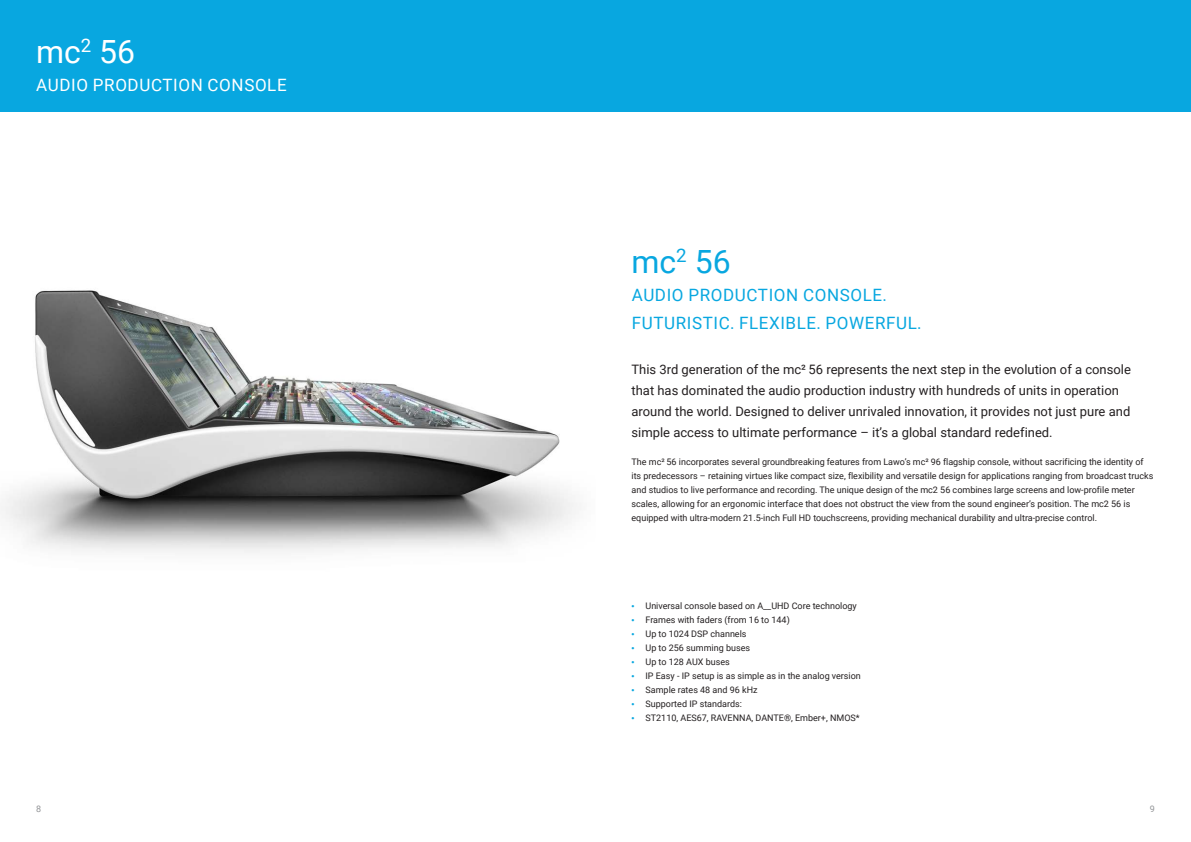
<style>
.page{position:relative;width:1191px;height:842px;background:#fff}
.page>*{position:absolute;margin:0;border:0;box-sizing:border-box;transform-origin:0 0}
._32_35_Light{font:32px "Roboto";color:#08a7e0}
.t1{font:32px "Roboto";color:#fff}
._17_28_Light_SC{font:17px/28px "Roboto";letter-spacing:.035em;color:#08a7e0}
._17_28_Light_SC-2{font:17px "Roboto";letter-spacing:.035em;color:#fff}
.Text_13_21{font:13px/21px "Roboto";color:#231f20}
.Text_9_14{font:9px/14px "Roboto";color:#231f20}
.t2{font:9px "Roboto";color:#939598}
.s1{font-family:"Myriad Pro";font-size:10.8px;color:#08a7e0}
</style>
<div class="page">
<img style="left:1px;top:290px;width:576px;height:263px">
<div style="left:0;top:0;width:1191px;height:112px;background:#08a7e0"></div>
<h1 class="t1" style="left:36px;top:29px;width:101px">mc<sup>2</sup> 56</h1>
<p class="_17_28_Light_SC-2" style="left:36px;top:73px;width:252px">AUDIO PRODUCTION CONSOLE</p>
<p class="_32_35_Light" style="left:631px;top:239px;width:101px">mc<sup>2</sup> 56</p>
<p class="_17_28_Light_SC" style="left:632px;top:280px;width:291px">AUDIO PRODUCTION CONSOLE.<br>FUTURISTIC. FLEXIBLE. POWERFUL.</p>
<p class="Text_13_21" style="left:631px;top:358px;width:501px">This 3rd generation of the mc² 56 represents the next step in the evolution of a console that has dominated the audio production industry with hundreds of units in operation around the world. Designed to deliver unrivaled innovation, it provides not just pure and simple access to ultimate performance – it’s a global standard redefined.</p>
<p class="Text_9_14" style="left:631px;top:454px;width:523px">The mc² 56 incorporates several groundbreaking features from Lawo’s mc² 96 flagship console, without sacrificing the identity of its predecessors – retaining virtues like compact size, flexibility and versatile design for applications ranging from broadcast trucks and studios to live performance and recording. The unique design of the mc2 56 combines large screens and low-profile meter scales, allowing for an ergonomic interface that does not obstruct the view from the sound engineer’s position. The mc2 56 is equipped with ultra-modern 21.5-inch Full HD touchscreens, providing mechanical durability and ultra-precise control.</p>
<p class="Text_9_14" style="left:631px;top:598px;width:227px"><span class="s1">•</span> Universal console based on A__UHD Core technology</p>
<p class="Text_9_14" style="left:631px;top:612px;width:160px"><span class="s1">•</span> Frames with faders (from 16 to 144)</p>
<p class="Text_9_14" style="left:631px;top:626px;width:117px"><span class="s1">•</span> Up to 1024 DSP channels</p>
<p class="Text_9_14" style="left:631px;top:640px;width:120px"><span class="s1">•</span> Up to 256 summing buses</p>
<p class="Text_9_14" style="left:631px;top:654px;width:100px"><span class="s1">•</span> Up to 128 AUX buses</p>
<p class="Text_9_14" style="left:631px;top:668px;width:231px"><span class="s1">•</span> IP Easy - IP setup is as simple as in the analog version</p>
<p class="Text_9_14" style="left:631px;top:682px;width:128px"><span class="s1">•</span> Sample rates 48 and 96 kHz</p>
<p class="Text_9_14" style="left:631px;top:696px;width:112px"><span class="s1">•</span> Supported IP standards:</p>
<p class="Text_9_14" style="left:631px;top:710px;width:230px"><span class="s1">•</span> ST2110, AES67, RAVENNA, DANTE®, Ember+, NMOS*</p>
<p class="t2" style="left:36px;top:802px;width:7px">8</p>
<p class="t2" style="left:1150px;top:802px;width:7px">9</p>
</div>
